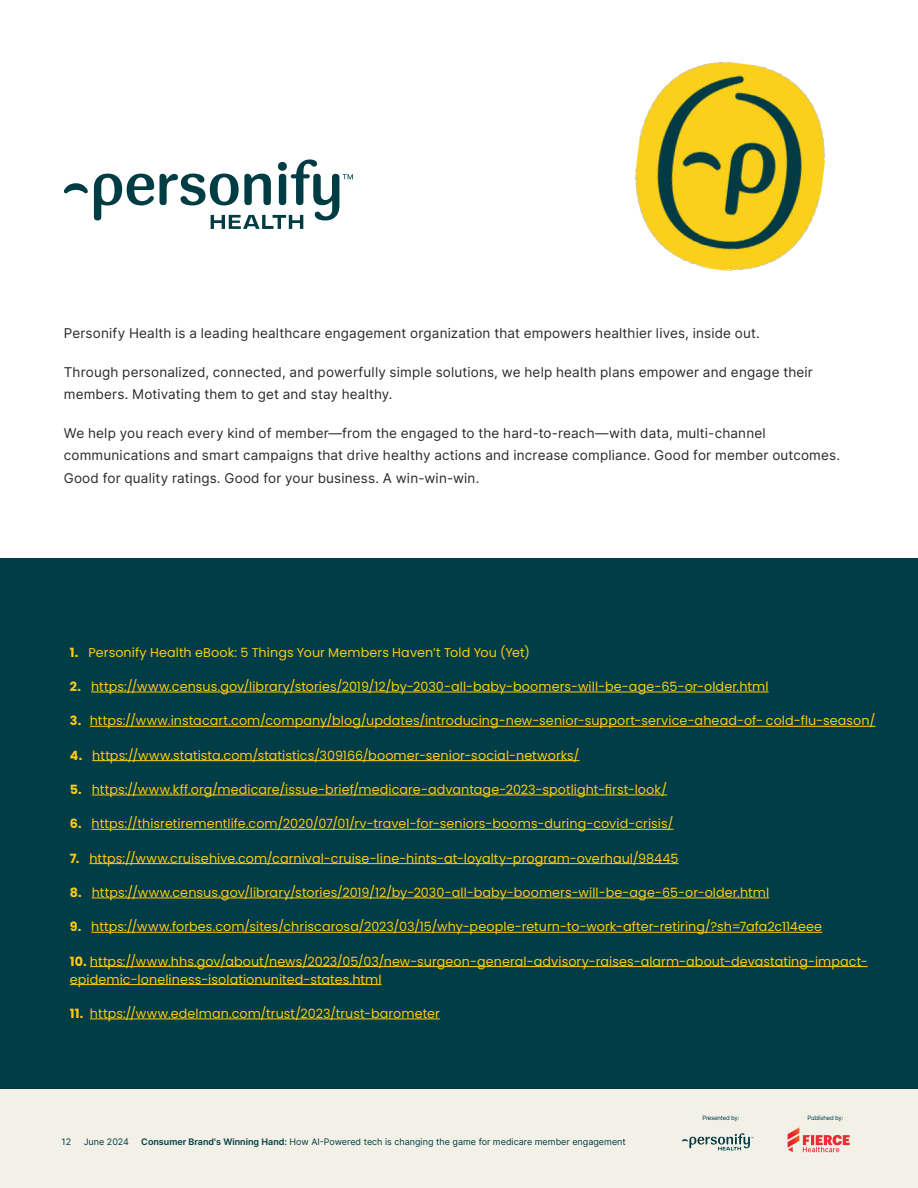
<style>
.page{position:relative;width:918px;height:1188px;background:#fff}
.page>*{position:absolute;margin:0;border:0;box-sizing:border-box;transform-origin:0 0}
.t1{font:13.5px/22.5px "Inter";letter-spacing:.015em;color:#2a2a2a}
.t2{font:12.75px/18px "Poppins";letter-spacing:.005em;color:#ffcb11}
.t3{font:9px "Inter";color:#003c44}
.t4{font:6px "Inter";letter-spacing:-.03em;color:#003c44}
.s1{font-weight:700}
.s2{font-weight:600}
</style>
<div class="page">
<div style="left:0;top:558px;width:918px;height:531px;background:#013d46"></div>
<hr style="left:91px;top:692px;width:678px;height:1px;background:#ffcb11">
<hr style="left:90px;top:726px;width:785px;height:1px;background:#ffcb11">
<hr style="left:92px;top:760px;width:488px;height:1px;background:#ffcb11">
<hr style="left:92px;top:795px;width:575px;height:1px;background:#ffcb11">
<hr style="left:92px;top:829px;width:582px;height:1px;background:#ffcb11">
<hr style="left:89px;top:863px;width:590px;height:1px;background:#ffcb11">
<hr style="left:92px;top:898px;width:677px;height:1px;background:#ffcb11">
<hr style="left:91px;top:932px;width:731px;height:1px;background:#ffcb11">
<hr style="left:90px;top:966px;width:778px;height:1px;background:#ffcb11">
<hr style="left:70px;top:984px;width:312px;height:1px;background:#ffcb11">
<hr style="left:90px;top:1019px;width:350px;height:1px;background:#ffcb11">
<div style="left:0;top:1089px;width:918px;height:99px;background:#f2f0e7"></div>
<svg style="left:682px;top:1133px;width:71px;height:17px"></svg>
<svg style="left:788px;top:1127px;width:62px;height:25px"></svg>
<svg style="left:64px;top:159px;width:289px;height:70px"></svg>
<img style="left:634px;top:61px;width:192px;height:211px">
<p class="t1" style="left:64px;top:321px;width:698px">Personify Health is a leading healthcare engagement organization that empowers healthier lives, inside out.</p>
<p class="t1" style="left:64px;top:360px;width:751px">Through personalized, connected, and powerfully simple solutions, we help health plans empower and engage their members. Motivating them to get and stay healthy.</p>
<p class="t1" style="left:64px;top:421px;width:778px">We help you reach every kind of member—from the engaged to the hard-to-reach—with data, multi-channel communications and smart campaigns that drive healthy actions and increase compliance. Good for member outcomes.<br>Good for quality ratings. Good for your business. A win-win-win.</p>
<p class="t2" style="left:70px;top:643px;width:462px"><span class="s1">1.</span> Personify Health eBook: 5 Things Your Members Haven’t Told You (Yet)</p>
<p class="t2" style="left:70px;top:678px;width:700px"><span class="s1">2.</span> https://www.census.gov/library/stories/2019/12/by-2030-all-baby-boomers-will-be-age-65-or-older.html</p>
<p class="t2" style="left:70px;top:712px;width:807px"><span class="s1">3.</span> https://www.instacart.com/company/blog/updates/introducing-new-senior-support-service-ahead-of- cold-flu-season/</p>
<p class="t2" style="left:70px;top:746px;width:511px"><span class="s1">4.</span> https://www.statista.com/statistics/309166/boomer-senior-social-networks/</p>
<p class="t2" style="left:70px;top:781px;width:599px"><span class="s1">5.</span> https://www.kff.org/medicare/issue-brief/medicare-advantage-2023-spotlight-first-look/</p>
<p class="t2" style="left:70px;top:815px;width:605px"><span class="s1">6.</span> https://thisretirementlife.com/2020/07/01/rv-travel-for-seniors-booms-during-covid-crisis/</p>
<p class="t2" style="left:70px;top:849px;width:610px"><span class="s1">7.</span> https://www.cruisehive.com/carnival-cruise-line-hints-at-loyalty-program-overhaul/98445</p>
<p class="t2" style="left:70px;top:884px;width:701px"><span class="s1">8.</span> https://www.census.gov/library/stories/2019/12/by-2030-all-baby-boomers-will-be-age-65-or-older.html</p>
<p class="t2" style="left:70px;top:918px;width:754px"><span class="s1">9.</span> https://www.forbes.com/sites/chriscarosa/2023/03/15/why-people-return-to-work-after-retiring/?sh=7afa2c114eee</p>
<p class="t2" style="left:70px;top:952px;width:799px"><span class="s1">10.</span> https://www.hhs.gov/about/news/2023/05/03/new-surgeon-general-advisory-raises-alarm-about-devastating-impact&shy;epidemic-loneliness-isolationunited-states.html</p>
<p class="t2" style="left:70px;top:1005px;width:372px"><span class="s1">11.</span> https://www.edelman.com/trust/2023/trust-barometer</p>
<p class="t3" style="left:62px;top:1135px;width:11px">12</p>
<p class="t3" style="left:84px;top:1135px;width:47px">June 2024</p>
<p class="t3" style="left:141px;top:1135px;width:486px"><span class="s2">Consumer Brand's Winning Hand:</span> How AI-Powered tech is changing the game for medicare member engagement</p>
<p class="t4" style="left:702px;top:1113px;width:39px">Presented by:</p>
<p class="t4" style="left:807px;top:1114px;width:37px">Published by:</p>
</div>
